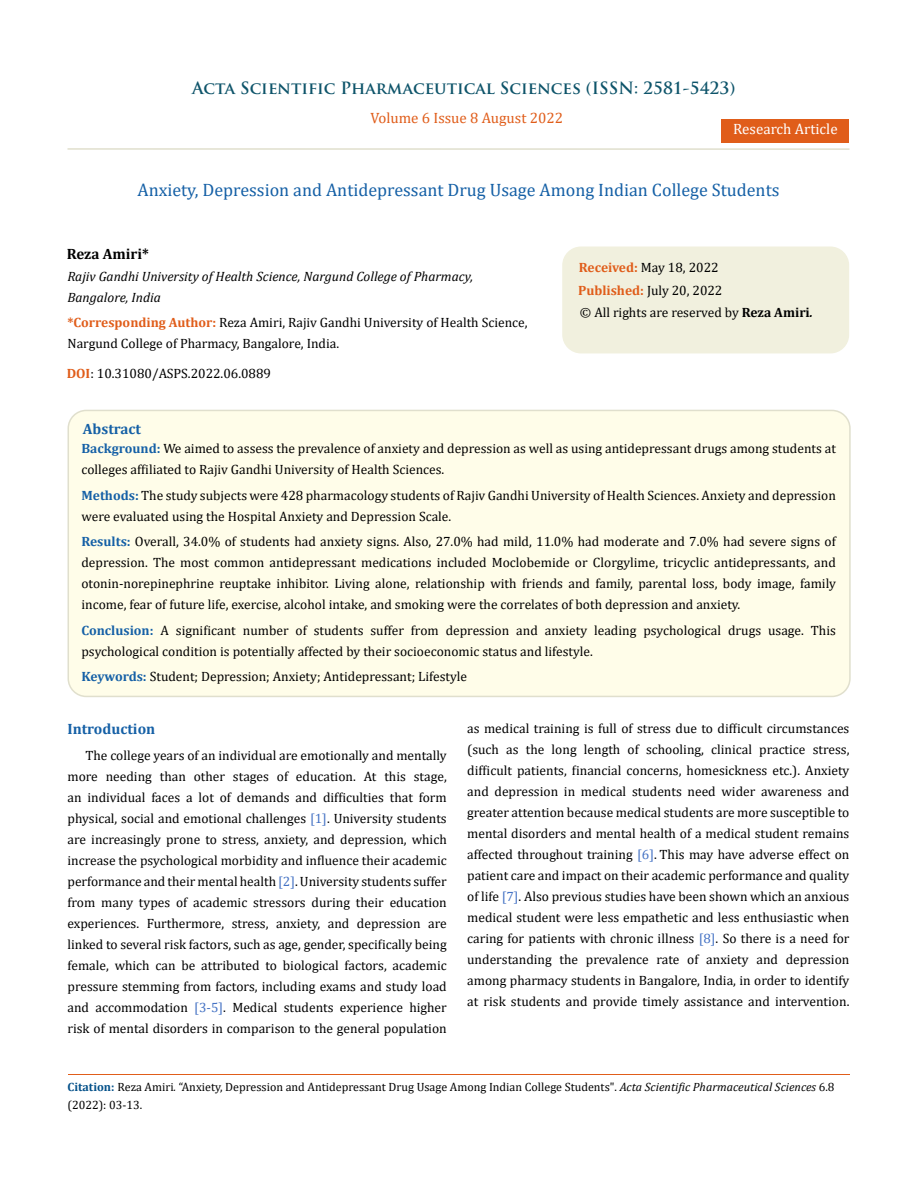
<style>
.page{position:relative;width:917px;height:1188px;background:#fff}
.page>*{position:absolute;margin:0;border:0;box-sizing:border-box;transform-origin:0 0}
.t1{font:18px "Cambria";color:#1560a6}
.t2{font:700 16.5px "Trajan Pro";color:#0e546a}
.t3{font:15px "Cambria";color:#e05d1a}
.t4{font:700 15px "Cambria";color:#1560a6}
.t5{font:15px "Cambria";color:#fff}
.t6{font:700 15px "Cambria";color:#000}
.t7{font:13.5px/21px "Cambria";color:#000}
.t8{font:italic 13.5px/21px "Cambria";color:#000}
.t9{font:12px/18px "Cambria";color:#000}
.s1{font-weight:700;color:#e05d1a}
.s2{font-weight:700}
.s3{font-weight:700;font-style:italic}
.s4{font-weight:700;color:#1560a6}
.s5{color:#4472c4}
.s6{font-weight:700;color:#035089}
.s7{font-style:italic}
</style>
<div class="page">
<div style="left:721px;top:119px;width:128px;height:23px;background:#e05d1a"></div>
<div style="left:563px;top:247px;width:285px;height:106px;background:#f1f0de;border-radius:18px"></div>
<div style="left:562px;top:247px;width:287px;height:106px;border:2px solid #f1f0de;border-radius:18px"></div>
<div style="left:68px;top:410px;width:781px;height:286px;background:#fffde9;border-radius:18px"></div>
<div style="left:67px;top:410px;width:783px;height:287px;border:2px solid #e0dfcd;border-radius:18px"></div>
<hr style="left:68px;top:1075px;width:781px;height:1px;background:#e05d1a">
<hr style="left:67px;top:148px;width:782px;height:2px;background:#e0dfcd">
<p class="t2" style="left:192px;top:77px;width:545px">Acta Scientific Pharmaceutical Sciences (ISSN: 2581-5423)</p>
<p class="t3" style="left:370px;top:109px;width:194px">Volume 6 Issue 8 August 2022</p>
<p class="t5" style="left:733px;top:120px;width:106px">Research Article</p>
<h1 class="t1" style="left:137px;top:180px;width:643px">Anxiety, Depression and Antidepressant Drug Usage Among Indian College Students</h1>
<p class="t6" style="left:67px;top:243px;width:84px">Reza Amiri*</p>
<p class="t8" style="left:67px;top:266px;width:407px">Rajiv Gandhi University of Health Science, Nargund College of Pharmacy,<br>Bangalore, India</p>
<p class="t7" style="left:67px;top:312px;width:461px"><span class="s1">*Corresponding Author:</span> Reza Amiri, Rajiv Gandhi University of Health Science,<br>Nargund College of Pharmacy, Bangalore, India.</p>
<p class="t7" style="left:67px;top:363px;width:206px"><span class="s1">DOI</span>: 10.31080/ASPS.2022.06.0889</p>
<p class="t7" style="left:578px;top:256px;width:146px;line-height:23px"><span class="s1">Received:</span> May 18, 2022<br><span class="s1">Published:</span> July 20, 2022</p>
<p class="t7" style="left:580px;top:301px;width:234px">© All rights are reserved by <span class="s2">Reza Amiri</span><span class="s3">.</span></p>
<p class="t4" style="left:83px;top:418px;width:60px">Abstract</p>
<p class="t7" style="left:81px;top:438px;width:756px"><span class="s4">Background:</span> We aimed to assess the prevalence of anxiety and depression as well as using antidepressant drugs among students at colleges affiliated to Rajiv Gandhi University of Health Sciences.</p>
<p class="t7" style="left:81px;top:484px;width:756px"><span class="s4">Methods:</span> The study subjects were 428 pharmacology students of Rajiv Gandhi University of Health Sciences. Anxiety and depression were evaluated using the Hospital Anxiety and Depression Scale.</p>
<p class="t7" style="left:81px;top:531px;width:756px;text-align:justify"><span class="s4">Results:</span> Overall, 34.0% of students had anxiety signs. Also, 27.0% had mild, 11.0% had moderate and 7.0% had severe signs of depression. The most common antidepressant medications included Moclobemide or Clorgylime, tricyclic antidepressants, and otonin-norepinephrine reuptake inhibitor. Living alone, relationship with friends and family, parental loss, body image, family income, fear of future life, exercise, alcohol intake, and smoking were the correlates of both depression and anxiety.</p>
<p class="t7" style="left:81px;top:619px;width:756px"><span class="s4">Conclusion:</span> A significant number of students suffer from depression and anxiety leading psychological drugs usage. This psychological condition is potentially affected by their socioeconomic status and lifestyle.</p>
<p class="t7" style="left:81px;top:666px;width:387px"><span class="s4">Keywords:</span> Student; Depression; Anxiety; Antidepressant; Lifestyle</p>
<p class="t4" style="left:67px;top:719px;width:89px">Introduction</p>
<p class="t7" style="left:67px;top:745px;width:381px;text-align:justify;text-indent:18px">The college years of an individual are emotionally and mentally more needing than other stages of education. At this stage, an individual faces a lot of demands and difficulties that form physical, social and emotional challenges <span class="s5">[1]</span>. University students are increasingly prone to stress, anxiety, and depression, which increase the psychological morbidity and influence their academic performance and their mental health <span class="s5">[2]</span>. University students suffer from many types of academic stressors during their education experiences. Furthermore, stress, anxiety, and depression are linked to several risk factors, such as age, gender, specifically being female, which can be attributed to biological factors, academic pressure stemming from factors, including exams and study load and accommodation <span class="s5">[3-5]</span>. Medical students experience higher risk of mental disorders in comparison to the general population</p>
<p class="t7" style="left:467px;top:718px;width:384px;text-align:justify">as medical training is full of stress due to difficult circumstances (such as the long length of schooling, clinical practice stress, difficult patients, financial concerns, homesickness etc.). Anxiety and depression in medical students need wider awareness and greater attention because medical students are more susceptible to mental disorders and mental health of a medical student remains affected throughout training <span class="s5">[6]</span>. This may have adverse effect on patient care and impact on their academic performance and quality of life <span class="s5">[7]</span>. Also previous studies have been shown which an anxious medical student were less empathetic and less enthusiastic when caring for patients with chronic illness <span class="s5">[8]</span>. So there is a need for understanding the prevalence rate of anxiety and depression among pharmacy students in Bangalore, India, in order to identify at risk students and provide timely assistance and intervention.</p>
<p class="t9" style="left:68px;top:1078px;width:768px"><span class="s6">Citation:</span> Reza Amiri<span class="s7">.</span> “Anxiety, Depression and Antidepressant Drug Usage Among Indian College Students". <span class="s7">Acta Scientific Pharmaceutical Sciences</span> 6.8 (2022): 03-13.</p>
</div>
